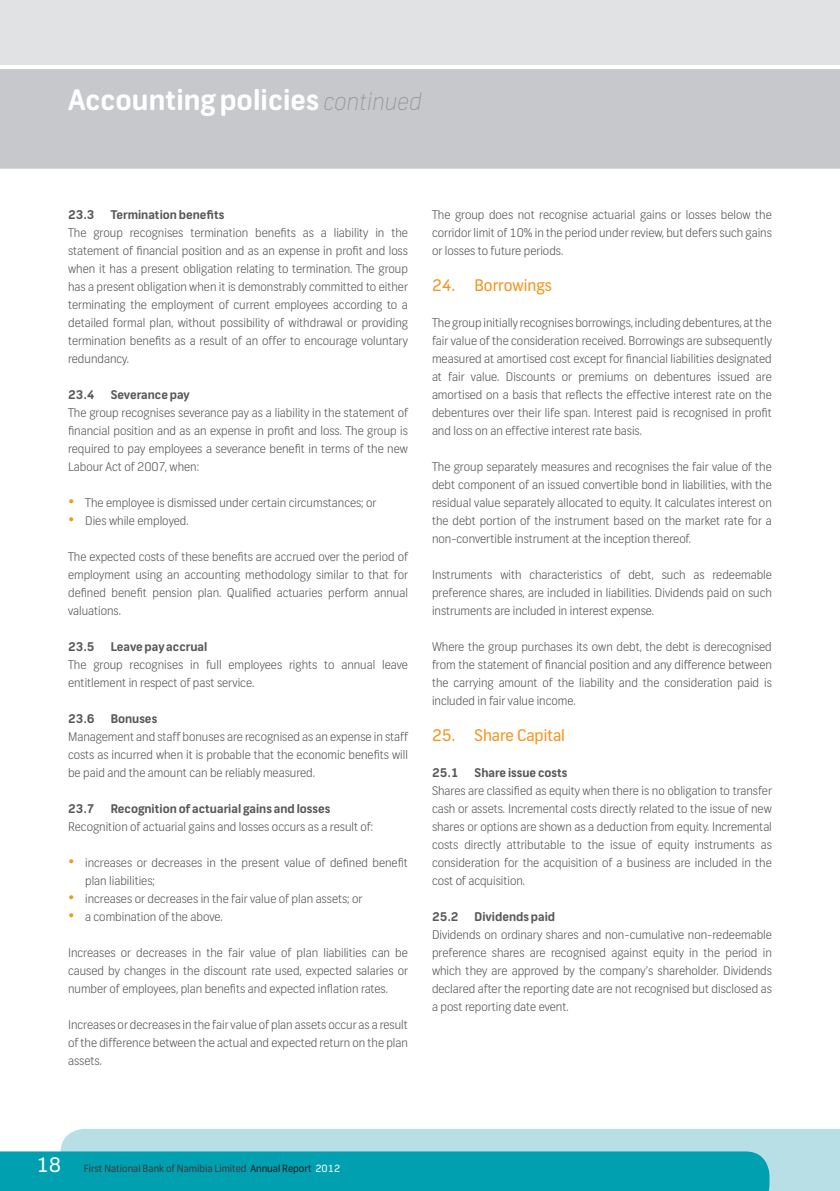
<style>
.page{position:relative;width:840px;height:1191px;background:#fff}
.page>*{position:absolute;margin:0;border:0;box-sizing:border-box;transform-origin:0 0}
.t1{font:700 28px "FNB Sans";color:#fff}
.Heading_regular{font:16px "FNB Sans";color:#f7931d}
.bodycopy{font:300 12px/18px "FNB Sans";color:#57585a;text-align:justify}
.bodycopy_bold{font:700 12px "FNB Sans";color:#57585a}
.t2{font:10px "FNB Sans";color:#3e3e3f}
.s1{font-weight:100;font-style:italic;font-size:24px;color:#939598}
.s2{font-size:18px;color:#f7931d}
.s3{font-size:20px;color:#fff}
.s4{color:#231f20}
.s5{color:#fff}
</style>
<div class="page">
<svg style="left:0;top:0;width:839px;height:169px;background:#d0d2d4"></svg>
<div style="left:60px;top:1129px;width:779px;height:62px;background:#b8dfe6"></div>
<div style="left:0;top:1151px;width:769px;height:40px;background:#00a0b0"></div>
<hr style="left:0;top:65px;width:839px;height:4px;background:#fff">
<svg style="left:839px;top:0;width:1px;height:169px"></svg>
<svg style="left:839px;top:1129px;width:1px;height:62px"></svg>
<p class="t1" style="left:68px;top:83px;width:355px">Accounting policies <span class="s1">continued</span></p>
<p class="bodycopy_bold" style="left:68px;top:207px;width:28px">23.3</p>
<p class="bodycopy_bold" style="left:111px;top:207px;width:115px">Termination benefits</p>
<p class="bodycopy" style="left:68px;top:224px;width:341px">The group recognises termination benefits as a liability in the statement of financial position and as an expense in profit and loss when it has a present obligation relating to termination. The group has a present obligation when it is demonstrably committed to either terminating the employment of current employees according to a detailed formal plan, without possibility of withdrawal or providing termination benefits as a result of an offer to encourage voluntary redundancy.</p>
<p class="bodycopy_bold" style="left:68px;top:387px;width:28px">23.4</p>
<p class="bodycopy_bold" style="left:111px;top:387px;width:80px">Severance pay</p>
<p class="bodycopy" style="left:68px;top:404px;width:341px">The group recognises severance pay as a liability in the statement of financial position and as an expense in profit and loss. The group is required to pay employees a severance benefit in terms of the new Labour Act of 2007, when:</p>
<p class="bodycopy" style="left:68px;top:494px;width:310px"><span class="s2">•</span> The employee is dismissed under certain circumstances; or</p>
<p class="bodycopy" style="left:68px;top:512px;width:122px"><span class="s2">•</span> Dies while employed.</p>
<p class="bodycopy" style="left:68px;top:548px;width:341px">The expected costs of these benefits are accrued over the period of employment using an accounting methodology similar to that for defined benefit pension plan. Qualified actuaries perform annual valuations.</p>
<p class="bodycopy_bold" style="left:68px;top:639px;width:28px">23.5</p>
<p class="bodycopy_bold" style="left:111px;top:639px;width:98px">Leave pay accrual</p>
<p class="bodycopy" style="left:68px;top:656px;width:341px">The group recognises in full employees rights to annual leave entitlement in respect of past service.</p>
<p class="bodycopy_bold" style="left:68px;top:711px;width:28px">23.6</p>
<p class="bodycopy_bold" style="left:111px;top:711px;width:48px">Bonuses</p>
<p class="bodycopy" style="left:68px;top:728px;width:341px">Management and staff bonuses are recognised as an expense in staff costs as incurred when it is probable that the economic benefits will be paid and the amount can be reliably measured.</p>
<p class="bodycopy_bold" style="left:68px;top:801px;width:28px">23.7</p>
<p class="bodycopy_bold" style="left:111px;top:801px;width:221px">Recognition of actuarial gains and losses</p>
<p class="bodycopy" style="left:68px;top:818px;width:306px">Recognition of actuarial gains and losses occurs as a result of:</p>
<p class="bodycopy" style="left:85px;top:854px;width:324px;text-indent:-17px"><span class="s2">•</span> increases or decreases in the present value of defined benefit plan liabilities;</p>
<p class="bodycopy" style="left:68px;top:890px;width:296px"><span class="s2">•</span> increases or decreases in the fair value of plan assets; or</p>
<p class="bodycopy" style="left:68px;top:908px;width:156px"><span class="s2">•</span> a combination of the above.</p>
<p class="bodycopy" style="left:68px;top:944px;width:341px">Increases or decreases in the fair value of plan liabilities can be caused by changes in the discount rate used, expected salaries or number of employees, plan benefits and expected inflation rates.</p>
<p class="bodycopy" style="left:68px;top:1016px;width:341px">Increases or decreases in the fair value of plan assets occur as a result of the difference between the actual and expected return on the plan assets.</p>
<p class="bodycopy" style="left:432px;top:206px;width:341px">The group does not recognise actuarial gains or losses below the corridor limit of 10% in the period under review, but defers such gains or losses to future periods.</p>
<p class="Heading_regular" style="left:432px;top:275px;width:121px">24. Borrowings</p>
<p class="bodycopy" style="left:432px;top:314px;width:341px">The group initially recognises borrowings, including debentures, at the fair value of the consideration received. Borrowings are subsequently measured at amortised cost except for financial liabilities designated at fair value. Discounts or premiums on debentures issued are amortised on a basis that reflects the effective interest rate on the debentures over their life span. Interest paid is recognised in profit and loss on an effective interest rate basis.</p>
<p class="bodycopy" style="left:432px;top:458px;width:341px">The group separately measures and recognises the fair value of the debt component of an issued convertible bond in liabilities, with the residual value separately allocated to equity. It calculates interest on the debt portion of the instrument based on the market rate for a non-convertible instrument at the inception thereof.</p>
<p class="bodycopy" style="left:432px;top:566px;width:341px">Instruments with characteristics of debt, such as redeemable preference shares, are included in liabilities. Dividends paid on such instruments are included in interest expense.</p>
<p class="bodycopy" style="left:432px;top:638px;width:341px">Where the group purchases its own debt, the debt is derecognised from the statement of financial position and any difference between the carrying amount of the liability and the consideration paid is included in fair value income.</p>
<p class="Heading_regular" style="left:432px;top:725px;width:134px">25. Share Capital</p>
<p class="bodycopy_bold" style="left:432px;top:765px;width:28px">25.1</p>
<p class="bodycopy_bold" style="left:474px;top:765px;width:94px">Share issue costs</p>
<p class="bodycopy" style="left:432px;top:782px;width:341px">Shares are classified as equity when there is no obligation to transfer cash or assets. Incremental costs directly related to the issue of new shares or options are shown as a deduction from equity. Incremental costs directly attributable to the issue of equity instruments as consideration for the acquisition of a business are included in the cost of acquisition.</p>
<p class="bodycopy_bold" style="left:432px;top:909px;width:28px">25.2</p>
<p class="bodycopy_bold" style="left:474px;top:909px;width:82px">Dividends paid</p>
<p class="bodycopy" style="left:432px;top:926px;width:341px">Dividends on ordinary shares and non-cumulative non-redeemable preference shares are recognised against equity in the period in which they are approved by the company’s shareholder. Dividends declared after the reporting date are not recognised but disclosed as a post reporting date event.</p>
<p class="t2" style="left:36px;top:1162px;width:305px"><span class="s3">18</span> First National Bank of Namibia Limited <span class="s4">Annual Report</span> <span class="s5">2012</span></p>
</div>
